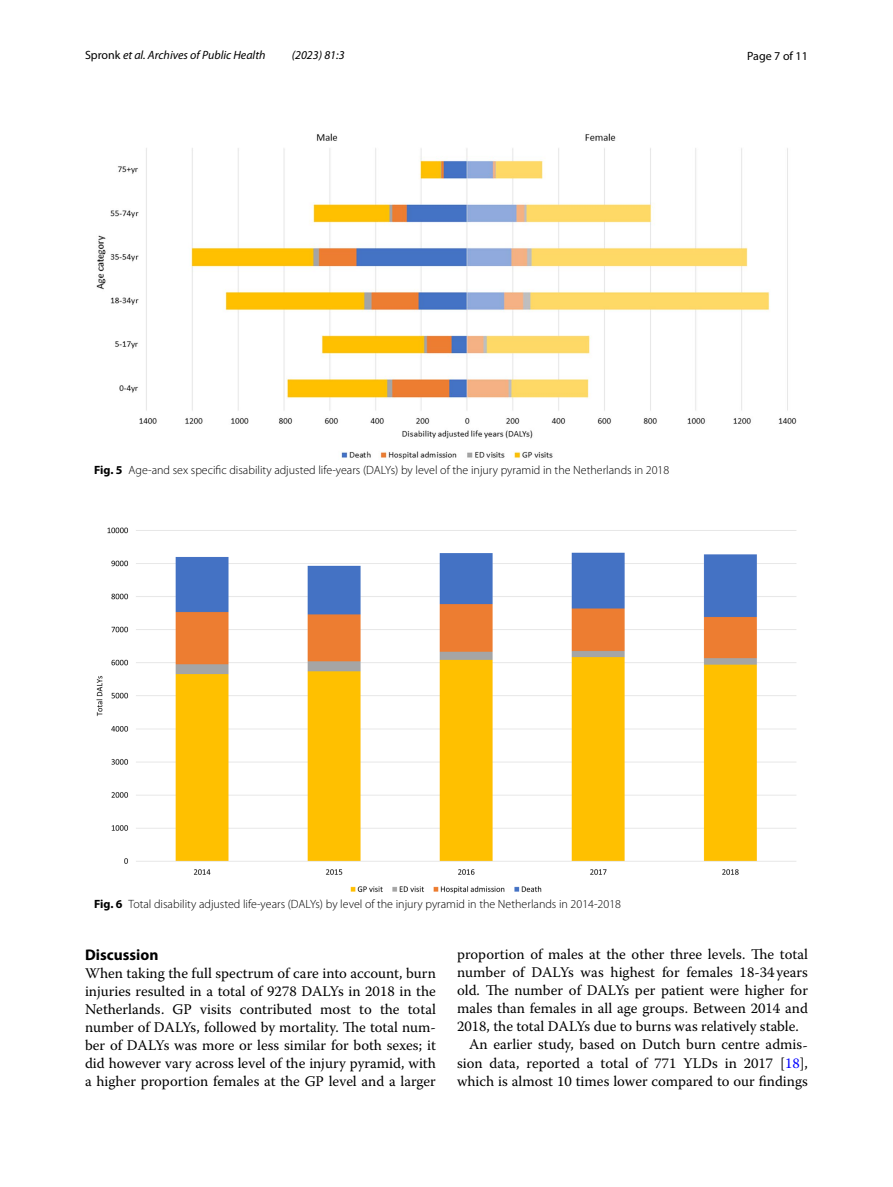
<style>
.page{position:relative;width:893px;height:1187px;background:#fff}
.page>*{position:absolute;margin:0;border:0;box-sizing:border-box;transform-origin:0 0}
.t1{font:700 15.45px "Myriad Pro";color:#000}
.t2{font:14.7px/18px "Warnock Pro";color:#000;text-align:justify}
.t3{font:300 12px "Myriad Pro";color:#000}
.t4{font:italic 12px "Myriad Pro";color:#000}
.t5{font:12px "Myriad Pro";color:#000}
.s1{font-style:normal}
.s2{font-weight:700}
.s3{color:#00f}
</style>
<div class="page">
<img style="left:96px;top:133px;width:701px;height:326px">
<img style="left:96px;top:527px;width:701px;height:366px">
<p class="t4" style="left:85px;top:48px;width:182px"><span class="s1">Spronk</span> et al. Archives of Public Health</p>
<p class="t4" style="left:292px;top:48px;width:54px">(2023) 81:3</p>
<p class="t5" style="left:747px;top:48px;width:62px">Page 7 of 11</p>
<p class="t3" style="left:94px;top:463px;width:577px"><span class="s2">Fig. 5</span> Age-and sex specific disability adjusted life-years (DALYs) by level of the injury pyramid in the Netherlands in 2018</p>
<p class="t3" style="left:94px;top:897px;width:528px"><span class="s2">Fig. 6</span> Total disability adjusted life-years (DALYs) by level of the injury pyramid in the Netherlands in 2014-2018</p>
<p class="t1" style="left:85px;top:944px;width:75px">Discussion</p>
<p class="t2" style="left:85px;top:964px;width:352px">When taking the full spectrum of care into account, burn injuries resulted in a total of 9278 DALYs in 2018 in the Netherlands. GP visits contributed most to the total number of DALYs, followed by mortality. The total num&shy;ber of DALYs was more or less similar for both sexes; it did however vary across level of the injury pyramid, with a higher proportion females at the GP level and a larger</p>
<p class="t2" style="left:457px;top:945px;width:352px">proportion of males at the other three levels. The total</p>
<p class="t2" style="left:457px;top:963px;width:352px">number of DALYs was highest for females 18-34years</p>
<p class="t2" style="left:457px;top:981px;width:352px">old. The number of DALYs per patient were higher for</p>
<p class="t2" style="left:457px;top:999px;width:352px">males than females in all age groups. Between 2014 and</p>
<p class="t2" style="left:457px;top:1017px;width:343px">2018, the total DALYs due to burns was relatively stable.</p>
<p class="t2" style="left:469px;top:1035px;width:340px">An earlier study, based on Dutch burn centre admis-</p>
<p class="t2" style="left:457px;top:1053px;width:352px">sion data, reported a total of 771 YLDs in 2017 [<span class="s3">18</span>],</p>
<p class="t2" style="left:457px;top:1071px;width:352px">which is almost 10 times lower compared to our findings</p>
</div>
